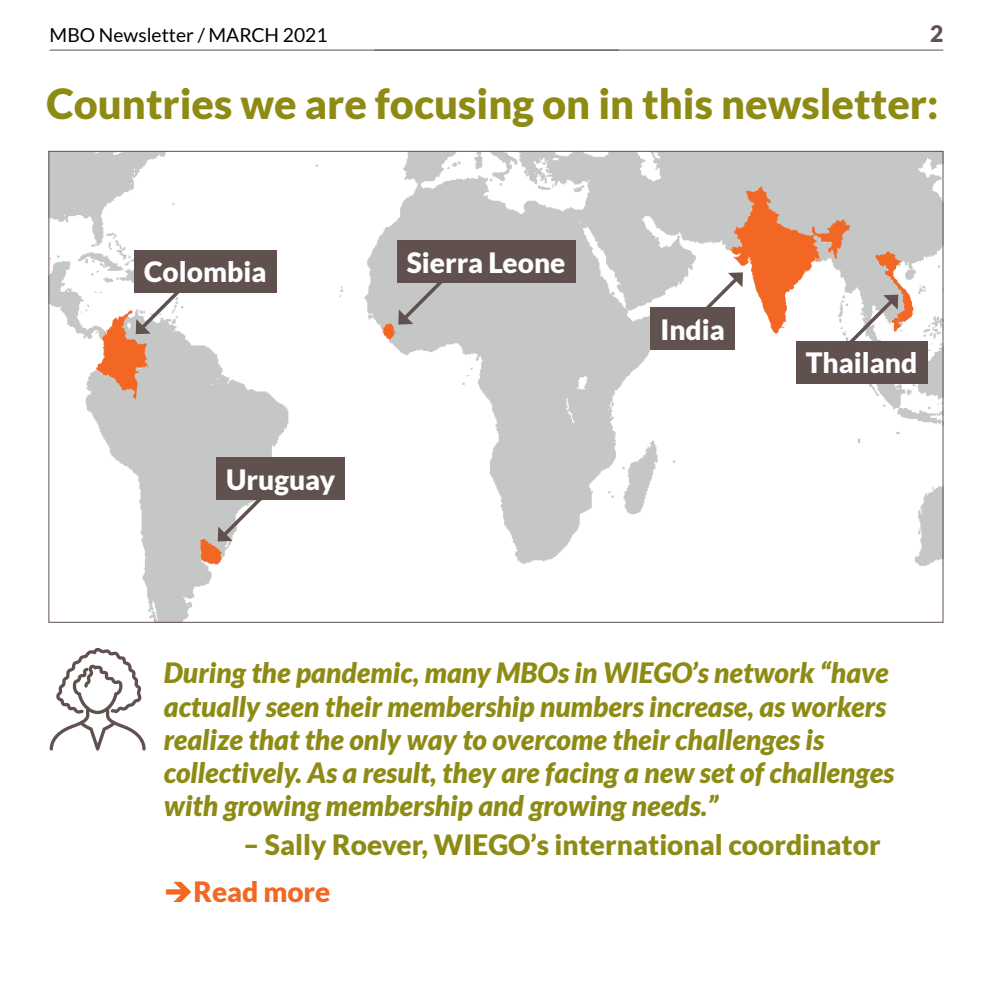
<style>
.page{position:relative;width:993px;height:993px;background:#fff}
.page>*{position:absolute;margin:0;border:0;box-sizing:border-box;transform-origin:0 0}
.t1{font:900 41.48px "Lato";color:#8e8b15}
.t2{font:italic 900 28px/33.2px "Lato";color:#8e8b15}
.t3{font:900 28px "Lato";color:#8e8b15}
.t4{font:900 28px "Lato";color:#fff}
.t5{font:900 28px "Lato";letter-spacing:-.005em;color:#f26724}
.t6{font:900 22.75px "Lato";color:#60514f}
.t7{font:19.25px "Lato";color:#000}
</style>
<div class="page">
<hr style="left:374px;top:50px;width:569px;height:1px;background:#60514f">
<hr style="left:50px;top:50px;width:568px;height:1px;background:#60514f">
<img style="left:50px;top:153px;width:891px;height:467px">
<div style="left:134px;top:250px;width:142px;height:42px;background:#60514f"></div>
<svg style="left:96px;top:280px;width:94px;height:119px"></svg>
<div style="left:216px;top:457px;width:129px;height:42px;background:#60514f"></div>
<svg style="left:200px;top:487px;width:72px;height:77px"></svg>
<div style="left:396px;top:240px;width:179px;height:42px;background:#60514f"></div>
<svg style="left:382px;top:270px;width:70px;height:70px;background:#b2aca9"></svg>
<div style="left:650px;top:307px;width:84px;height:42px;background:#60514f"></div>
<div style="left:795px;top:341px;width:132px;height:42px;background:#60514f"></div>
<svg style="left:688px;top:186px;width:225px;height:162px"></svg>
<svg style="left:50px;top:648px;width:96px;height:102px"></svg>
<p class="t7" style="left:50px;top:24px;width:279px">MBO Newsletter / MARCH 2021</p>
<p class="t6" style="left:929px;top:24px;width:15px">2</p>
<h1 class="t1" style="left:47px;top:86px;width:893px">Countries we are focusing on in this newsletter:</h1>
<p class="t4" style="left:144px;top:260px;width:124px">Colombia</p>
<p class="t4" style="left:406px;top:250px;width:160px">Sierra Leone</p>
<p class="t4" style="left:226px;top:467px;width:111px">Uruguay</p>
<p class="t4" style="left:660px;top:317px;width:66px">India</p>
<p class="t4" style="left:805px;top:351px;width:113px">Thailand</p>
<p class="t2" style="left:164px;top:658px;width:731px">During the pandemic, many MBOs in WIEGO’s network “have actually seen their membership numbers increase, as workers realize that the only way to overcome their challenges is collectively. As a result, they are facing a new set of challenges with growing membership and growing needs.”</p>
<p class="t3" style="left:243px;top:832px;width:638px">– Sally Roever, WIEGO’s international coordinator</p>
<p class="t5" style="left:164px;top:879px;width:168px">➔Read more</p>
</div>
